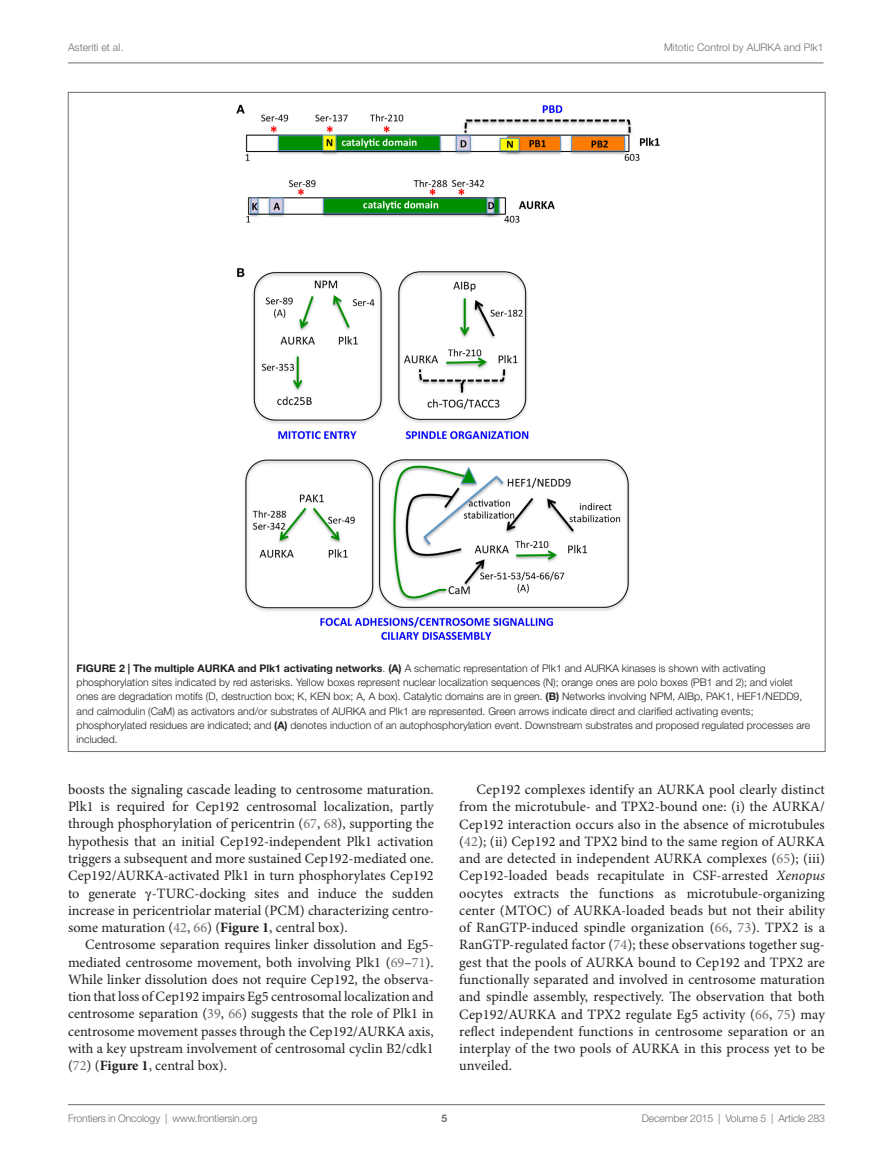
<style>
.page{position:relative;width:893px;height:1170px;background:#fff}
.page>*{position:absolute;margin:0;border:0;box-sizing:border-box;transform-origin:0 0}
.t1{font:14.25px/17.2px "Minion Pro";color:#231f20;text-align:justify}
.t2{font:300 10.5px/14.2px "Helvetica Neue LT Std";color:#231f20}
.t3{font:300 10.5px "Helvetica Neue LT Std";letter-spacing:-.015em;color:#6c6d70}
.t4{font:700 10.5px "Helvetica Neue LT Std";color:#6c6d70}
.s1{font-weight:700}
.s2{color:#6c6d70}
.s3{font-family:"STIX General"}
.s4{font-style:italic}
</style>
<div class="page">
<img style="left:236px;top:104px;width:424px;height:536px">
<hr style="left:68px;top:1104px;width:757px;height:1px;background:#6c6d70">
<hr style="left:68px;top:63px;width:756px;height:1px;background:#6c6d70">
<p class="t3" style="left:68px;top:41px;width:57px">Asteriti et al.</p>
<p class="t3" style="left:664px;top:41px;width:161px">Mitotic Control by AURKA and Plk1</p>
<p class="t2" style="left:77px;top:660px;width:735px"><span class="s1">FIGURE 2 | The multiple AURKA and Plk1 activating networks</span>. <span class="s1">(A)</span> A schematic representation of Plk1 and AURKA kinases is shown with activating phosphorylation sites indicated by red asterisks. Yellow boxes represent nuclear localization sequences (N); orange ones are polo boxes (PB1 and 2); and violet ones are degradation motifs (D, destruction box; K, KEN box; A, A box). Catalytic domains are in green. <span class="s1">(B)</span> Networks involving NPM, AIBp, PAK1, HEF1/NEDD9, and calmodulin (CaM) as activators and/or substrates of AURKA and Plk1 are represented. Green arrows indicate direct and clarified activating events; phosphorylated residues are indicated; and <span class="s1">(A)</span> denotes induction of an autophosphorylation event. Downstream substrates and proposed regulated processes are included.</p>
<p class="t1" style="left:68px;top:780px;width:367px">boosts the signaling cascade leading to centrosome maturation.<br>Plk1 is required for Cep192 centrosomal localization, partly through phosphorylation of pericentrin (<span class="s2">67</span>, <span class="s2">68</span>), supporting the hypothesis that an initial Cep192-independent Plk1 activation triggers a subsequent and more sustained Cep192-mediated one.<br>Cep192/AURKA-activated Plk1 in turn phosphorylates Cep192 to generate <span class="s3">γ</span>-TURC-docking sites and induce the sudden increase in pericentriolar material (PCM) characterizing centro&shy;some maturation (<span class="s2">42</span>, <span class="s2">66</span>) (<span class="s1">Figure 1</span>, central box).</p>
<p class="t1" style="left:68px;top:936px;width:367px;text-indent:17px">Centrosome separation requires linker dissolution and Eg5- mediated centrosome movement, both involving Plk1 (<span class="s2">69</span>–<span class="s2">71</span>).<br>While linker dissolution does not require Cep192, the observa&shy;tion that loss of Cep192 impairs Eg5 centrosomal localization and centrosome separation (<span class="s2">39</span>, <span class="s2">66</span>) suggests that the role of Plk1 in centrosome movement passes through the Cep192/AURKA axis, with a key upstream involvement of centrosomal cyclin B2/cdk1 (<span class="s2">72</span>) (<span class="s1">Figure 1</span>, central box).</p>
<p class="t1" style="left:459px;top:780px;width:367px;text-indent:17px">Cep192 complexes identify an AURKA pool clearly distinct from the microtubule- and TPX2-bound one: (i) the AURKA/ Cep192 interaction occurs also in the absence of microtubules (<span class="s2">42</span>); (ii) Cep192 and TPX2 bind to the same region of AURKA and are detected in independent AURKA complexes (<span class="s2">65</span>); (iii)<br>Cep192-loaded beads recapitulate in CSF-arrested <span class="s4">Xenopus </span>oocytes extracts the functions as microtubule-organizing center (MTOC) of AURKA-loaded beads but not their ability of RanGTP-induced spindle organization (<span class="s2">66</span>, <span class="s2">73</span>). TPX2 is a RanGTP-regulated factor (<span class="s2">74</span>); these observations together sug&shy;gest that the pools of AURKA bound to Cep192 and TPX2 are functionally separated and involved in centrosome maturation and spindle assembly, respectively. The observation that both Cep192/AURKA and TPX2 regulate Eg5 activity (<span class="s2">66</span>, <span class="s2">75</span>) may reflect independent functions in centrosome separation or an interplay of the two pools of AURKA in this process yet to be unveiled.</p>
<p class="t3" style="left:68px;top:1111px;width:191px">Frontiers in Oncology | www.frontiersin.org</p>
<p class="t4" style="left:441px;top:1111px;width:7px">5</p>
<p class="t3" style="left:642px;top:1111px;width:184px">December 2015 | Volume 5 | Article 283</p>
</div>
